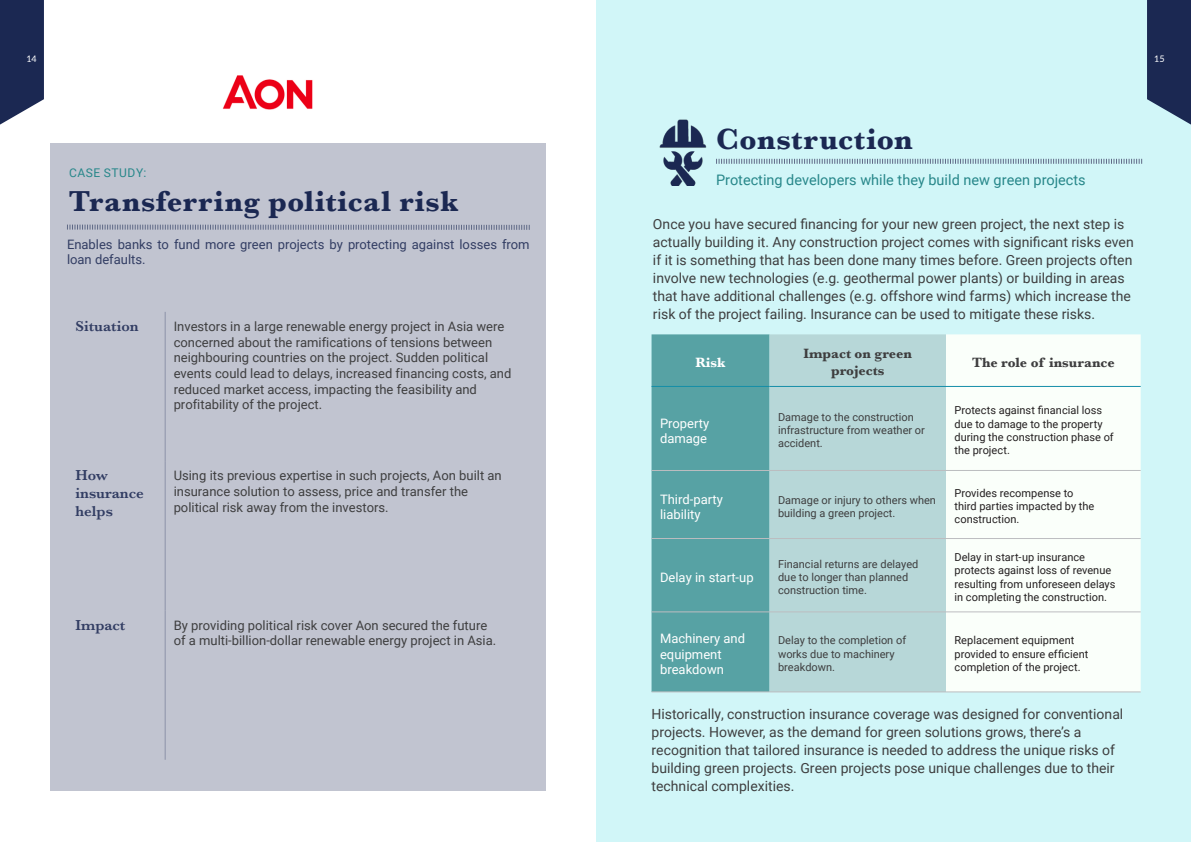
<style>
.page{position:relative;width:1191px;height:842px;background:#fff}
.page>*{position:absolute;margin:0;border:0;box-sizing:border-box;transform-origin:0 0}
.t1{font:700 30.5px "Baskerville";letter-spacing:.02em;color:#1b2852}
.t2{font:700 30px "Baskerville";letter-spacing:.02em;color:#1b2852}
.t3{font:600 15px/18px "Baskerville";color:#323d63}
.t4{font:14.5px "Roboto";color:#27878a}
.t5{font:14px/18px "Roboto";color:#3e3e3f}
.t6{font:700 14px/16.8px "Baskerville";color:#3e3e3f;text-align:center}
.t7{font:700 14px "Baskerville";color:#fff}
.t8{font:13px/15.6px "Roboto";color:#3e3e3f}
.t9{font:13px/15.6px "Roboto";color:#fff}
.t10{font:13px/15.6px "Roboto";color:#323d63}
.t11{font:12px "Roboto";letter-spacing:.045em;color:#27878a}
.t12{font:11px/13.2px "Roboto";color:#231f20}
.t13{font:11px/13.2px "Roboto";color:#3e3e3f}
.t14{font:9px "Lato";color:#fff}
</style>
<div class="page">
<div style="left:595px;top:0;width:596px;height:842px;background:#d1f6f8"></div>
<svg style="left:1147px;top:0;width:44px;height:125px"></svg>
<svg style="left:0;top:0;width:44px;height:125px"></svg>
<img style="left:222px;top:75px;width:91px;height:35px">
<div style="left:51px;top:143px;width:495px;height:648px;background:#bbbecb"></div>
<svg style="left:67px;top:225px;width:463px;height:5px"></svg>
<hr style="left:165px;top:312px;width:1px;height:149px;background:#8d93a8">
<hr style="left:165px;top:461px;width:1px;height:149px;background:#8d93a8">
<hr style="left:165px;top:610px;width:1px;height:150px;background:#8d93a8">
<div style="left:651px;top:334px;width:118px;height:358px;background:#57a2a4"></div>
<div style="left:769px;top:334px;width:177px;height:358px;background:#b7d7d8"></div>
<div style="left:946px;top:334px;width:194px;height:358px;background:#fafffa"></div>
<hr style="left:651px;top:470px;width:118px;height:1px;background:#bcbdc0">
<hr style="left:769px;top:470px;width:177px;height:1px;background:#bcbdc0">
<hr style="left:946px;top:470px;width:194px;height:1px;background:#bcbdc0">
<hr style="left:651px;top:538px;width:118px;height:1px;background:#bcbdc0">
<hr style="left:769px;top:538px;width:177px;height:1px;background:#bcbdc0">
<hr style="left:946px;top:538px;width:194px;height:1px;background:#bcbdc0">
<hr style="left:651px;top:612px;width:118px;height:1px;background:#bcbdc0">
<hr style="left:769px;top:612px;width:177px;height:1px;background:#bcbdc0">
<hr style="left:946px;top:612px;width:194px;height:1px;background:#bcbdc0">
<hr style="left:651px;top:692px;width:118px;height:1px;background:#bcbdc0">
<hr style="left:769px;top:692px;width:177px;height:1px;background:#bcbdc0">
<hr style="left:946px;top:692px;width:194px;height:1px;background:#bcbdc0">
<hr style="left:651px;top:386px;width:118px;height:1px;background:#148ea8">
<hr style="left:769px;top:386px;width:177px;height:1px;background:#148ea8">
<hr style="left:946px;top:386px;width:194px;height:1px;background:#148ea8">
<img style="left:659px;top:119px;width:48px;height:67px">
<svg style="left:716px;top:159px;width:426px;height:5px"></svg>
<p class="t14" style="left:26px;top:53px;width:12px">14</p>
<p class="t14" style="left:1154px;top:53px;width:12px">15</p>
<p class="t11" style="left:69px;top:167px;width:79px">CASE STUDY:</p>
<h2 class="t2" style="left:69px;top:191px;width:391px">Transferring political risk</h2>
<p class="t10" style="left:67px;top:237px;width:464px">Enables banks to fund more green projects by protecting against losses from loan defaults.</p>
<p class="t3" style="left:75px;top:317px;width:65px">Situation</p>
<p class="t3" style="left:75px;top:467px;width:70px">How insurance helps</p>
<p class="t8" style="left:174px;top:319px;width:339px">Investors in a large renewable energy project in Asia were concerned about the ramifications of tensions between neighbouring countries on the project. Sudden political events could lead to delays, increased financing costs, and reduced market access, impacting the feasibility and profitability of the project.</p>
<p class="t8" style="left:174px;top:469px;width:329px">Using its previous expertise in such projects, Aon built an insurance solution to assess, price and transfer the political risk away from the investors.</p>
<p class="t3" style="left:75px;top:617px;width:51px">Impact</p>
<p class="t8" style="left:174px;top:618px;width:324px">By providing political risk cover Aon secured the future of a multi-billion-dollar renewable energy project in Asia.</p>
<h1 class="t1" style="left:716px;top:129px;width:198px">Construction</h1>
<p class="t4" style="left:716px;top:173px;width:371px">Protecting developers while they build new green projects</p>
<p class="t5" style="left:653px;top:214px;width:482px">Once you have secured financing for your new green project, the next step is actually building it. Any construction project comes with significant risks even if it is something that has been done many times before. Green projects often involve new technologies (e.g. geothermal power plants) or building in areas that have additional challenges (e.g. offshore wind farms) which increase the risk of the project failing. Insurance can be used to mitigate these risks.</p>
<p class="t7" style="left:695px;top:357px;width:32px">Risk</p>
<p class="t6" style="left:803px;top:347px;width:110px">Impact on green projects</p>
<p class="t6" style="left:972px;top:355px;width:144px">The role of insurance</p>
<p class="t9" style="left:660px;top:416px;width:51px">Property damage</p>
<p class="t13" style="left:778px;top:411px;width:148px">Damage to the construction infrastructure from weather or accident.</p>
<p class="t12" style="left:954px;top:404px;width:161px">Protects against financial loss due to damage to the property during the construction phase of the project.</p>
<p class="t9" style="left:660px;top:492px;width:64px">Third-party liability</p>
<p class="t13" style="left:778px;top:494px;width:159px">Damage or injury to others when building a green project.</p>
<p class="t12" style="left:954px;top:487px;width:141px">Provides recompense to third parties impacted by the construction.</p>
<p class="t9" style="left:660px;top:570px;width:95px">Delay in start-up</p>
<p class="t13" style="left:778px;top:558px;width:142px">Financial returns are delayed due to longer than planned construction time.</p>
<p class="t12" style="left:954px;top:551px;width:162px">Delay in start-up insurance protects against loss of revenue resulting from unforeseen delays in completing the construction.</p>
<p class="t9" style="left:660px;top:631px;width:86px">Machinery and equipment breakdown</p>
<p class="t13" style="left:778px;top:635px;width:130px">Delay to the completion of works due to machinery breakdown.</p>
<p class="t12" style="left:954px;top:635px;width:135px">Replacement equipment provided to ensure efficient completion of the project.</p>
<p class="t5" style="left:651px;top:706px;width:473px">Historically, construction insurance coverage was designed for conventional projects. However, as the demand for green solutions grows, there’s a recognition that tailored insurance is needed to address the unique risks of building green projects. Green projects pose unique challenges due to their technical complexities.</p>
</div>
